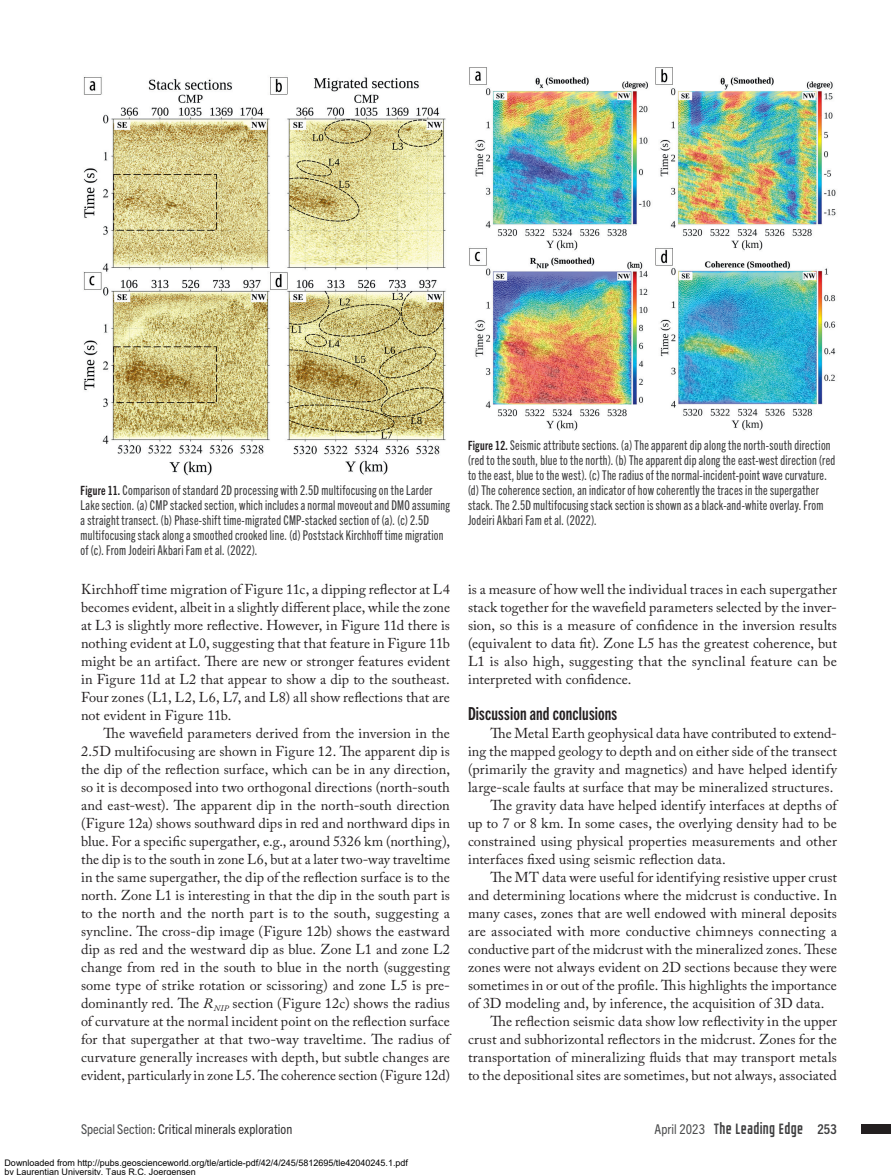
<style>
.page{position:relative;width:891px;height:1175px;background:#fff}
.page>*{position:absolute;margin:0;border:0;box-sizing:border-box;transform-origin:0 0}
.Paragraph_Head{font:18px "Trade Gothic Next LT Pro Bd Cm";letter-spacing:.01em;color:#231f20}
.t1{font:15px "GROTESKIA";letter-spacing:.01em;color:#3e3e3f}
.Body{font:14.25px/18px "Adobe Caslon Pro";letter-spacing:.005em;color:#231f20;text-align:justify}
.Caption_-_Trade_Goth{font:13.5px/15px "Trade Gothic Next LT Pro Cm";letter-spacing:.02em;color:#3e3e3f}
.t2{font:condensed 13.5px "Trade Gothic Next LT Pro";letter-spacing:.005em;color:#312f30}
.t3{font:9px/9px "Arial";color:#000}
.s1{font-family:"Trade Gothic Next LT Pro Bd Cm";font-size:12.75px;color:#231f20}
.s2{font-style:italic}
.s3{color:#4b4c4d}
.s4{font-family:"Trade Gothic Next LT Pro";font-stretch:condensed;font-size:13.5px;color:#4b4c4d}
.s5{font-family:"Trade Gothic Next LT Pro";font-weight:700;font-stretch:condensed;font-size:13.5px}
</style>
<div class="page">
<img style="left:83px;top:77px;width:363px;height:398px">
<img style="left:469px;top:67px;width:367px;height:364px">
<div style="left:861px;top:1124px;width:30px;height:9px;background:#231f20"></div>
<p class="Caption_-_Trade_Goth" style="left:81px;top:482px;width:371px"><span class="s1">Figure 11.</span> Comparison of standard 2D processing with 2.5D multifocusing on the Larder Lake section. (a) CMP stacked section, which includes a normal moveout and DMO assuming a straight transect. (b) Phase-shift time-migrated CMP-stacked section of (a). (c) 2.5D multifocusing stack along a smoothed crooked line. (d) Poststack Kirchhoff time migration of (c). From Jodeiri Akbari Fam et al. (2022).</p>
<p class="Body" style="left:81px;top:579px;width:371px">Kirchhoff time migration of Figure 11c, a dipping reflector at L4 becomes evident, albeit in a slightly different place, while the zone at L3 is slightly more reflective. However, in Figure 11d there is nothing evident at L0, suggesting that that feature in Figure 11b might be an artifact. There are new or stronger features evident in Figure 11d at L2 that appear to show a dip to the southeast.<br>Four zones (L1, L2, L6, L7, and L8) all show reflections that are not evident in Figure 11b.</p>
<p class="Body" style="left:81px;top:723px;width:371px;text-indent:22px">The wavefield parameters derived from the inversion in the 2.5D multifocusing are shown in Figure 12. The apparent dip is the dip of the reflection surface, which can be in any direction, so it is decomposed into two orthogonal directions (north-south and east-west). The apparent dip in the north-south direction (Figure 12a) shows southward dips in red and northward dips in blue. For a specific supergather, e.g., around 5326 km (northing), the dip is to the south in zone L6, but at a later two-way traveltime in the same supergather, the dip of the reflection surface is to the north. Zone L1 is interesting in that the dip in the south part is to the north and the north part is to the south, suggesting a syncline. The cross-dip image (Figure 12b) shows the eastward dip as red and the westward dip as blue. Zone L1 and zone L2 change from red in the south to blue in the north (suggesting some type of strike rotation or scissoring) and zone L5 is pre&shy;dominantly red. The <span class="s2">R</span><sub>NIP</sub> section (Figure 12c) shows the radius of curvature at the normal incident point on the reflection surface for that supergather at that two-way traveltime. The radius of curvature generally increases with depth, but subtle changes are evident, particularly in zone L5. The coherence section (Figure 12d)</p>
<p class="Caption_-_Trade_Goth" style="left:468px;top:437px;width:369px"><span class="s1">Figure 12.</span> Seismic attribute sections. (a) The apparent dip along the north-south direction (red to the south, blue to the north). (b) The apparent dip along the east-west direction (red to the east, blue to the west). (c) The radius of the normal-incident-point wave curvature. (d) The coherence section, an indicator of how coherently the traces in the supergather stack. The 2.5D multifocusing stack section is shown as a black-and-white overlay. From Jodeiri Akbari Fam et al. (2022).</p>
<p class="Body" style="left:468px;top:579px;width:371px">is a measure of how well the individual traces in each supergather stack together for the wavefield parameters selected by the inver&shy;sion, so this is a measure of confidence in the inversion results (equivalent to data fit). Zone L5 has the greatest coherence, but L1 is also high, suggesting that the synclinal feature can be interpreted with confidence.</p>
<p class="Paragraph_Head" style="left:468px;top:701px;width:151px">Discussion and conclusions</p>
<p class="Body" style="left:468px;top:723px;width:371px;text-indent:22px">The Metal Earth geophysical data have contributed to extend&shy;ing the mapped geology to depth and on either side of the transect (primarily the gravity and magnetics) and have helped identify large-scale faults at surface that may be mineralized structures.</p>
<p class="Body" style="left:468px;top:795px;width:371px;text-indent:22px">The gravity data have helped identify interfaces at depths of up to 7 or 8 km. In some cases, the overlying density had to be constrained using physical properties measurements and other interfaces fixed using seismic reflection data.</p>
<p class="Body" style="left:468px;top:867px;width:371px;text-indent:22px">The MT data were useful for identifying resistive upper crust and determining locations where the midcrust is conductive. In many cases, zones that are well endowed with mineral deposits are associated with more conductive chimneys connecting a conductive part of the midcrust with the mineralized zones. These zones were not always evident on 2D sections because they were sometimes in or out of the profile. This highlights the importance of 3D modeling and, by inference, the acquisition of 3D data.</p>
<p class="Body" style="left:468px;top:1011px;width:371px;text-indent:22px">The reflection seismic data show low reflectivity in the upper crust and subhorizontal reflectors in the midcrust. Zones for the transportation of mineralizing fluids that may transport metals to the depositional sites are sometimes, but not always, associated</p>
<p class="t2" style="left:81px;top:1119px;width:213px"><span class="s3">Special Section:</span> Critical minerals exploration</p>
<p class="t1" style="left:655px;top:1120px;width:184px"><span class="s4">April 2023</span> <span class="s3">T</span>he Leading Edge <span class="s5">253</span></p>
<p class="t3" style="left:4px;top:1159px;width:405px">Downloaded from http://pubs.geoscienceworld.org/tle/article-pdf/42/4/245/5812695/tle42040245.1.pdf by Laurentian University Taus R.C. Joergensen</p>
</div>
